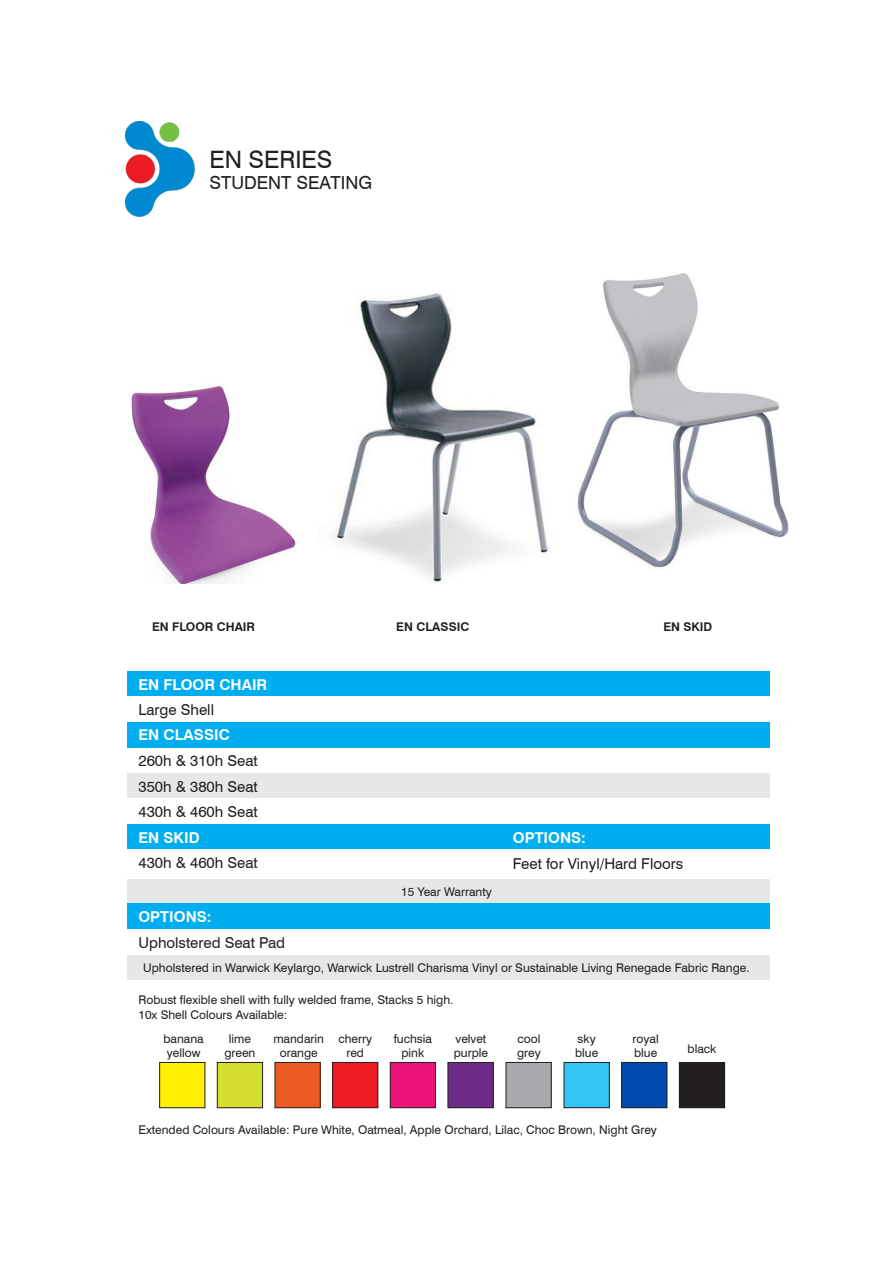
<style>
.page{position:relative;width:893px;height:1263px;background:#fff}
.page>*{position:absolute;margin:0;border:0;box-sizing:border-box;transform-origin:0 0}
.t1{font:24px "Swiss 721 BT";color:#231f20}
.t2{font:18px "Swiss 721 BT";color:#231f20}
.t3{font:15px "Swiss 721 BT";color:#231f20}
.t4{font:700 15px "Swiss 721 BT";color:#fff}
.t5{font:12px "Swiss 721 BT";color:#231f20}
.t6{font:700 12px "Swiss 721 BT";color:#231f20}
</style>
<div class="page">
<div style="left:127px;top:773px;width:643px;height:26px;background:#e6e7e9"></div>
<img style="left:131px;top:385px;width:165px;height:198px">
<img style="left:332px;top:293px;width:217px;height:289px">
<img style="left:577px;top:273px;width:212px;height:295px">
<img style="left:125px;top:121px;width:70px;height:96px">
<div style="left:127px;top:671px;width:643px;height:26px;background:#00aeef"></div>
<div style="left:127px;top:824px;width:643px;height:26px;background:#00aeef"></div>
<div style="left:127px;top:722px;width:643px;height:26px;background:#00aeef"></div>
<div style="left:127px;top:879px;width:643px;height:25px;background:#e6e7e9"></div>
<div style="left:160px;top:1062px;width:45px;height:46px;background:#fff101"></div>
<div style="left:159px;top:1062px;width:46px;height:46px;border:1px solid #231f20"></div>
<div style="left:217px;top:1062px;width:46px;height:46px;background:#d5df30"></div>
<div style="left:217px;top:1062px;width:46px;height:46px;border:1px solid #231f20"></div>
<div style="left:275px;top:1062px;width:45px;height:46px;background:#ee5b22"></div>
<div style="left:275px;top:1062px;width:45px;height:46px;border:1px solid #231f20"></div>
<div style="left:333px;top:1062px;width:45px;height:46px;background:#ee1d23"></div>
<div style="left:332px;top:1062px;width:46px;height:46px;border:1px solid #231f20"></div>
<div style="left:448px;top:1062px;width:45px;height:46px;background:#6e2b88"></div>
<div style="left:448px;top:1062px;width:45px;height:46px;border:1px solid #231f20"></div>
<div style="left:506px;top:1062px;width:45px;height:46px;background:#a8a9ad"></div>
<div style="left:506px;top:1062px;width:45px;height:46px;border:1px solid #231f20"></div>
<div style="left:564px;top:1062px;width:45px;height:46px;background:#33c5f3"></div>
<div style="left:564px;top:1062px;width:45px;height:46px;border:1px solid #231f20"></div>
<div style="left:622px;top:1062px;width:45px;height:46px;background:#004ab0"></div>
<div style="left:621px;top:1062px;width:46px;height:46px;border:1px solid #231f20"></div>
<div style="left:679px;top:1062px;width:46px;height:46px;background:#231f20"></div>
<div style="left:390px;top:1062px;width:45px;height:46px;background:#ed137b"></div>
<div style="left:390px;top:1062px;width:46px;height:46px;border:1px solid #231f20"></div>
<div style="left:127px;top:955px;width:643px;height:25px;background:#e6e7e9"></div>
<div style="left:127px;top:904px;width:643px;height:25px;background:#00aeef"></div>
<p class="t1" style="left:209px;top:145px;width:124px">EN SERIES</p>
<p class="t2" style="left:209px;top:172px;width:164px">STUDENT SEATING</p>
<p class="t6" style="left:152px;top:619px;width:105px">EN FLOOR CHAIR</p>
<p class="t6" style="left:396px;top:619px;width:75px">EN CLASSIC</p>
<p class="t6" style="left:663px;top:619px;width:50px">EN SKID</p>
<p class="t4" style="left:138px;top:675px;width:130px">EN FLOOR CHAIR</p>
<p class="t3" style="left:138px;top:701px;width:77px">Large Shell</p>
<p class="t4" style="left:138px;top:726px;width:93px">EN CLASSIC</p>
<p class="t3" style="left:138px;top:752px;width:121px">260h &amp; 310h Seat</p>
<p class="t3" style="left:138px;top:803px;width:121px">430h &amp; 460h Seat</p>
<p class="t3" style="left:138px;top:777px;width:121px">350h &amp; 380h Seat</p>
<p class="t4" style="left:138px;top:828px;width:63px">EN SKID</p>
<p class="t4" style="left:513px;top:829px;width:74px">OPTIONS:</p>
<p class="t3" style="left:138px;top:854px;width:121px">430h &amp; 460h Seat</p>
<p class="t3" style="left:513px;top:854px;width:172px">Feet for Vinyl/Hard Floors</p>
<p class="t4" style="left:138px;top:908px;width:74px">OPTIONS:</p>
<p class="t3" style="left:138px;top:933px;width:148px">Upholstered Seat Pad</p>
<p class="t5" style="left:401px;top:884px;width:92px">15 Year Warranty</p>
<p class="t5" style="left:143px;top:960px;width:608px">Upholstered in Warwick Keylargo, Warwick Lustrell Charisma Vinyl or Sustainable Living Renegade Fabric Range.</p>
<p class="t5" style="left:138px;top:993px;width:317px">Robust flexible shell with fully welded frame, Stacks 5 high.</p>
<p class="t5" style="left:138px;top:1007px;width:150px">10x Shell Colours Available:</p>
<p class="t5" style="left:163px;top:1031px;width:42px">banana</p>
<p class="t5" style="left:167px;top:1045px;width:35px">yellow</p>
<p class="t5" style="left:229px;top:1031px;width:24px">lime</p>
<p class="t5" style="left:224px;top:1045px;width:33px">green</p>
<p class="t5" style="left:273px;top:1031px;width:52px">mandarin</p>
<p class="t5" style="left:280px;top:1045px;width:40px">orange</p>
<p class="t5" style="left:338px;top:1031px;width:35px">cherry</p>
<p class="t5" style="left:346px;top:1045px;width:19px">red</p>
<p class="t5" style="left:394px;top:1031px;width:40px">fuchsia</p>
<p class="t5" style="left:401px;top:1045px;width:24px">pink</p>
<p class="t5" style="left:456px;top:1031px;width:32px">velvet</p>
<p class="t5" style="left:454px;top:1045px;width:36px">purple</p>
<p class="t5" style="left:518px;top:1031px;width:24px">cool</p>
<p class="t5" style="left:517px;top:1045px;width:25px">grey</p>
<p class="t5" style="left:578px;top:1031px;width:20px">sky</p>
<p class="t5" style="left:575px;top:1045px;width:25px">blue</p>
<p class="t5" style="left:632px;top:1031px;width:28px">royal</p>
<p class="t5" style="left:634px;top:1045px;width:25px">blue</p>
<p class="t5" style="left:687px;top:1041px;width:30px">black</p>
<p class="t5" style="left:138px;top:1122px;width:520px">Extended Colours Available: Pure White, Oatmeal, Apple Orchard, Lilac, Choc Brown, Night Grey</p>
</div>
